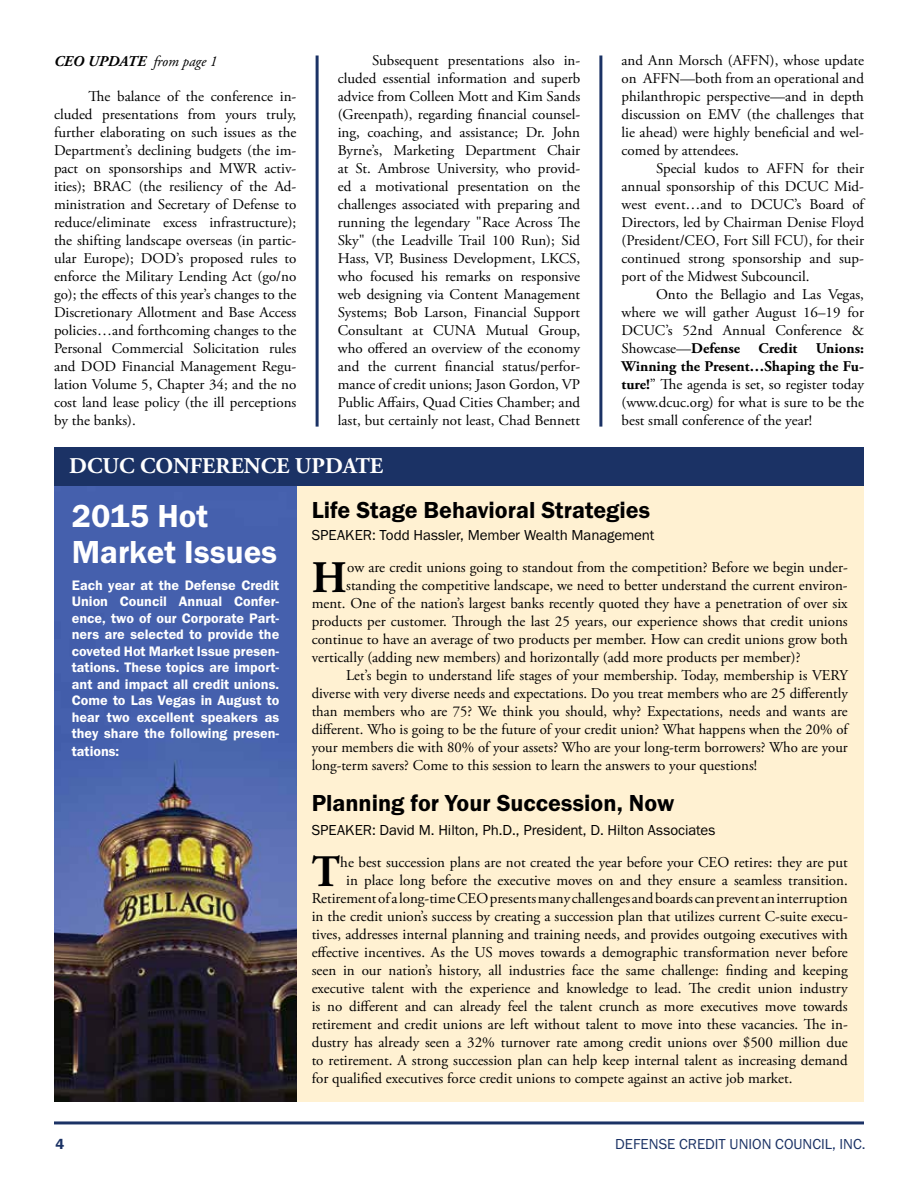
<style>
.page{position:relative;width:918px;height:1188px;background:#fff}
.page>*{position:absolute;margin:0;border:0;box-sizing:border-box;transform-origin:0 0}
.t1{font:700 45px "Adobe Garamond Pro";color:#000}
.t2{font:600 33px/36px "Franklin Gothic FS";color:#fff}
.t3{font:600 24px "Franklin Gothic FS";color:#000}
.t4{font:700 22.5px "Adobe Garamond Pro";color:#fff}
.t5{font:15px "Adobe Garamond Pro";color:#000}
.t6{font:15px "Franklin Gothic FS";color:#000}
.t7{font:15px "Franklin Gothic FS";color:#1b3265}
.t8{font:italic 700 15px "Adobe Garamond Pro";color:#000}
.t9{font:600 15px "Franklin Gothic FS";color:#1b3265}
.t10{font:14.85px/18px "Adobe Garamond Pro";color:#000;text-align:justify}
.t11{font:600 14.25px/16.5px "Franklin Gothic FS";color:#fff;text-align:justify}
.s1{font-weight:400}
.s2{font-weight:700}
</style>
<div class="page">
<div style="left:292px;top:485px;width:572px;height:616px;background:#fff1d2"></div>
<img style="left:54px;top:486px;width:242px;height:615px">
<hr style="left:54px;top:1121px;width:810px;height:3px;background:#1b3265">
<div style="left:54px;top:448px;width:810px;height:38px;background:#1b3265"></div>
<hr style="left:316px;top:56px;width:3px;height:371px;background:#1b3265">
<hr style="left:599px;top:56px;width:3px;height:371px;background:#1b3265">
<p class="t8" style="left:54px;top:53px;width:165px">CEO UPDATE <span class="s1">from page 1</span></p>
<p class="t10" style="left:54px;top:87px;width:244px;text-indent:34px">The balance of the conference in&shy;cluded presentations from yours truly, further elaborating on such issues as the Department’s declining budgets (the im&shy;pact on sponsorships and MWR activ&shy;ities); BRAC (the resiliency of the Ad&shy;ministration and Secretary of Defense to reduce/eliminate excess infrastructure); the shifting landscape overseas (in partic&shy;ular Europe); DOD’s proposed rules to enforce the Military Lending Act (go/no go); the effects of this year’s changes to the Discretionary Allotment and Base Access policies…and forthcoming changes to the Personal Commercial Solicitation rules and DOD Financial Management Regu&shy;lation Volume 5, Chapter 34; and the no cost land lease policy (the ill perceptions by the banks).</p>
<p class="t10" style="left:338px;top:52px;width:244px;text-indent:35px">Subsequent presentations also in&shy;cluded essential information and superb advice from Colleen Mott and Kim Sands (Greenpath), regarding financial counsel&shy;ing, coaching, and assistance; Dr. John Byrne’s, Marketing Department Chair at St. Ambrose University, who provid&shy;ed a motivational presentation on the challenges associated with preparing and running the legendary "Race Across The Sky" (the Leadville Trail 100 Run); Sid Hass, VP, Business Development, LKCS, who focused his remarks on responsive web designing via Content Management Systems; Bob Larson, Financial Support Consultant at CUNA Mutual Group, who offered an overview of the economy and the current financial status/perfor&shy;mance of credit unions; Jason Gordon, VP Public Affairs, Quad Cities Chamber; and last, but certainly not least, Chad Bennett</p>
<p class="t10" style="left:622px;top:52px;width:244px">and Ann Morsch (AFFN), whose update on AFFN—both from an operational and philanthropic perspective—and in depth discussion on EMV (the challenges that lie ahead) were highly beneficial and wel&shy;comed by attendees.</p>
<p class="t10" style="left:622px;top:160px;width:244px;text-indent:34px">Special kudos to AFFN for their annual sponsorship of this DCUC Mid&shy;west event…and to DCUC’s Board of Directors, led by Chairman Denise Floyd (President/CEO, Fort Sill FCU), for their continued strong sponsorship and sup&shy;port of the Midwest Subcouncil.</p>
<p class="t10" style="left:622px;top:286px;width:244px;text-indent:34px">Onto the Bellagio and Las Vegas, where we will gather August 16–19 for DCUC’s 52nd Annual Conference &amp; Showcase—<span class="s2">Defense Credit Unions:<br>Winning the Present…Shaping the Fu&shy;ture!</span>” The agenda is set, so register today (www.dcuc.org) for what is sure to be the best small conference of the year!</p>
<h3 class="t4" style="left:69px;top:453px;width:316px">DCUC CONFERENCE UPDATE</h3>
<h2 class="t2" style="left:72px;top:498px;width:207px">2015 Hot<br>Market Issues</h2>
<p class="t11" style="left:72px;top:577px;width:209px">Each year at the Defense Credit Union Council Annual Confer&shy;ence, two of our Corporate Part&shy;ners are selected to provide the coveted Hot Market Issue presen&shy;tations. These topics are import&shy;ant and impact all credit unions.<br>Come to Las Vegas in August to hear two excellent speakers as they share the following presen-</p>
<p class="t11" style="left:72px;top:743px;width:49px">tations:</p>
<h3 class="t3" style="left:312px;top:496px;width:340px">Life Stage Behavioral Strategies</h3>
<p class="t6" style="left:312px;top:527px;width:344px">SPEAKER: Todd Hassler, Member Wealth Management</p>
<h1 class="t1" style="left:312px;top:551px;width:37px">H</h1>
<p class="t5" style="left:347px;top:559px;width:502px">ow are credit unions going to standout from the competition? Before we begin under-</p>
<p class="t5" style="left:346px;top:577px;width:503px">standing the competitive landscape, we need to better understand the current environ-</p>
<p class="t5" style="left:312px;top:595px;width:538px">ment. One of the nation’s largest banks recently quoted they have a penetration of over six</p>
<p class="t5" style="left:312px;top:613px;width:538px">products per customer. Through the last 25 years, our experience shows that credit unions</p>
<p class="t5" style="left:312px;top:631px;width:538px">continue to have an average of two products per member. How can credit unions grow both</p>
<p class="t5" style="left:312px;top:649px;width:490px">vertically (adding new members) and horizontally (add more products per member)?</p>
<p class="t5" style="left:346px;top:667px;width:503px">Let’s begin to understand life stages of your membership. Today, membership is VERY</p>
<p class="t5" style="left:312px;top:685px;width:538px">diverse with very diverse needs and expectations. Do you treat members who are 25 differently</p>
<p class="t5" style="left:312px;top:703px;width:538px">than members who are 75? We think you should, why? Expectations, needs and wants are</p>
<p class="t5" style="left:312px;top:721px;width:538px">different. Who is going to be the future of your credit union? What happens when the 20% of</p>
<p class="t5" style="left:312px;top:739px;width:538px">your members die with 80% of your assets? Who are your long-term borrowers? Who are your</p>
<p class="t5" style="left:312px;top:757px;width:447px">long-term savers? Come to this session to learn the answers to your questions!</p>
<h3 class="t3" style="left:312px;top:790px;width:364px">Planning for Your Succession, Now</h3>
<p class="t6" style="left:312px;top:822px;width:405px">SPEAKER: David M. Hilton, Ph.D., President, D. Hilton Associates</p>
<h1 class="t1" style="left:312px;top:846px;width:30px">T</h1>
<p class="t5" style="left:340px;top:853px;width:509px">he best succession plans are not created the year before your CEO retires: they are put</p>
<p class="t5" style="left:346px;top:871px;width:503px">in place long before the executive moves on and they ensure a seamless transition.</p>
<p class="t5" style="left:312px;top:889px;width:538px">Retirement of a long-time CEO presents many challenges and boards can prevent an interruption</p>
<p class="t5" style="left:312px;top:907px;width:538px">in the credit union’s success by creating a succession plan that utilizes current C-suite execu-</p>
<p class="t5" style="left:312px;top:925px;width:538px">tives, addresses internal planning and training needs, and provides outgoing executives with</p>
<p class="t5" style="left:312px;top:943px;width:538px">effective incentives. As the US moves towards a demographic transformation never before</p>
<p class="t5" style="left:312px;top:961px;width:538px">seen in our nation’s history, all industries face the same challenge: finding and keeping</p>
<p class="t5" style="left:312px;top:979px;width:538px">executive talent with the experience and knowledge to lead. The credit union industry</p>
<p class="t5" style="left:312px;top:997px;width:538px">is no different and can already feel the talent crunch as more executives move towards</p>
<p class="t5" style="left:312px;top:1015px;width:538px">retirement and credit unions are left without talent to move into these vacancies. The in-</p>
<p class="t5" style="left:312px;top:1033px;width:538px">dustry has already seen a 32% turnover rate among credit unions over $500 million due</p>
<p class="t5" style="left:312px;top:1051px;width:538px">to retirement. A strong succession plan can help keep internal talent as increasing demand</p>
<p class="t5" style="left:312px;top:1069px;width:482px">for qualified executives force credit unions to compete against an active job market.</p>
<p class="t9" style="left:56px;top:1135px;width:10px">4</p>
<p class="t7" style="left:615px;top:1135px;width:252px">DEFENSE CREDIT UNION COUNCIL, INC.</p>
</div>
